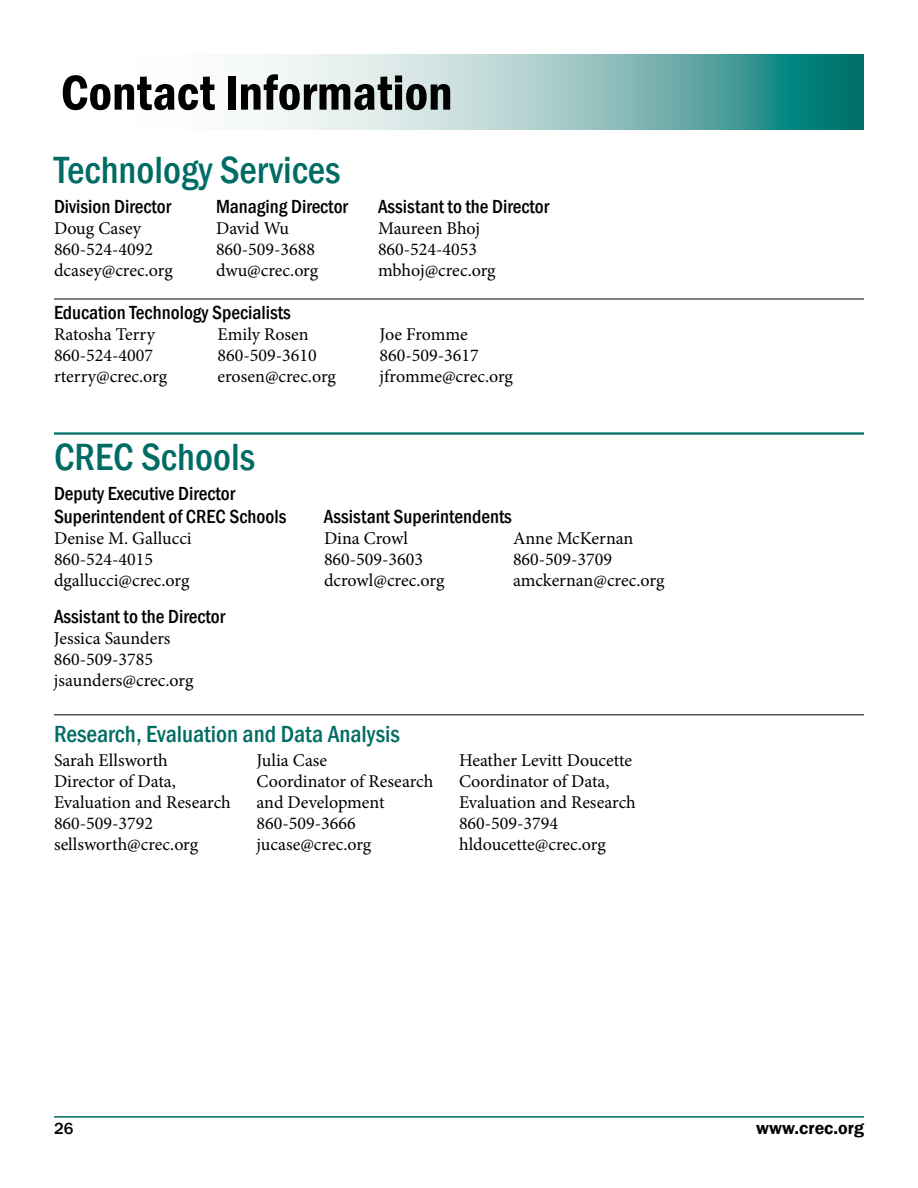
<style>
.page{position:relative;width:918px;height:1188px;background:#fff}
.page>*{position:absolute;margin:0;border:0;box-sizing:border-box;transform-origin:0 0}
.t1{font:600 condensed 51px "Franklin Gothic";color:#000}
.t2{font:500 condensed 39px "Franklin Gothic";color:#006c64}
.t3{font:500 condensed 24px "Franklin Gothic";color:#006c64}
.t4{font:500 condensed 19.5px/23.4px "Franklin Gothic";color:#000}
.t5{font:18px/21px "Minion Pro";color:#000}
.t6{font:600 18px "Franklin Gothic";color:#000}
.t7{font:500 16.5px "Franklin Gothic";color:#000}
</style>
<div class="page">
<svg style="left:258px;top:54px;width:606px;height:76px;background:#90c1bf"></svg>
<hr style="left:54px;top:299px;width:810px;height:1px;background:#000">
<hr style="left:54px;top:432px;width:810px;height:3px;background:#006c64">
<hr style="left:54px;top:715px;width:810px;height:1px;background:#000">
<hr style="left:54px;top:1116px;width:810px;height:2px;background:#006c64">
<h1 class="t1" style="left:61px;top:59px;width:393px">Contact Information</h1>
<h2 class="t2" style="left:54px;top:144px;width:288px">Technology Services</h2>
<p class="t4" style="left:54px;top:194px;width:119px">Division Director</p>
<p class="t4" style="left:216px;top:194px;width:133px">Managing Director</p>
<p class="t4" style="left:378px;top:194px;width:173px">Assistant to the Director</p>
<p class="t5" style="left:54px;top:218px;width:89px">Doug Casey</p>
<p class="t5" style="left:216px;top:218px;width:75px">David Wu</p>
<p class="t5" style="left:378px;top:218px;width:104px">Maureen Bhoj</p>
<p class="t5" style="left:54px;top:239px;width:101px">860-524-4092</p>
<p class="t5" style="left:216px;top:239px;width:101px">860-509-3688</p>
<p class="t5" style="left:378px;top:239px;width:101px">860-524-4053</p>
<p class="t5" style="left:54px;top:260px;width:120px">dcasey@crec.org</p>
<p class="t5" style="left:216px;top:260px;width:104px">dwu@crec.org</p>
<p class="t5" style="left:378px;top:260px;width:119px">mbhoj@crec.org</p>
<p class="t4" style="left:54px;top:301px;width:238px">Education Technology Specialists</p>
<p class="t5" style="left:54px;top:324px;width:102px">Ratosha Terry</p>
<p class="t5" style="left:217px;top:324px;width:93px">Emily Rosen</p>
<p class="t5" style="left:379px;top:324px;width:90px">Joe Fromme</p>
<p class="t5" style="left:54px;top:345px;width:101px">860-524-4007</p>
<p class="t5" style="left:217px;top:345px;width:101px">860-509-3610</p>
<p class="t5" style="left:379px;top:345px;width:101px">860-509-3617</p>
<p class="t5" style="left:54px;top:366px;width:115px">rterry@crec.org</p>
<p class="t5" style="left:217px;top:366px;width:120px">erosen@crec.org</p>
<p class="t5" style="left:379px;top:366px;width:135px">jfromme@crec.org</p>
<h2 class="t2" style="left:54px;top:431px;width:202px">CREC Schools</h2>
<p class="t4" style="left:54px;top:482px;width:234px">Deputy Executive Director<br>Superintendent of CREC Schools</p>
<p class="t4" style="left:324px;top:505px;width:189px">Assistant Superintendents</p>
<p class="t5" style="left:54px;top:528px;width:139px">Denise M. Gallucci</p>
<p class="t5" style="left:324px;top:528px;width:86px">Dina Crowl</p>
<p class="t5" style="left:513px;top:528px;width:122px">Anne McKernan</p>
<p class="t5" style="left:54px;top:549px;width:101px">860-524-4015</p>
<p class="t5" style="left:324px;top:549px;width:101px">860-509-3603</p>
<p class="t5" style="left:513px;top:549px;width:101px">860-509-3709</p>
<p class="t5" style="left:54px;top:570px;width:137px">dgallucci@crec.org</p>
<p class="t5" style="left:324px;top:570px;width:122px">dcrowl@crec.org</p>
<p class="t5" style="left:513px;top:570px;width:153px">amckernan@crec.org</p>
<p class="t4" style="left:54px;top:605px;width:173px">Assistant to the Director</p>
<p class="t5" style="left:54px;top:628px;width:141px">Jessica Saunders<br>860-509-3785 jsaunders@crec.org</p>
<h3 class="t3" style="left:54px;top:718px;width:347px">Research, Evaluation and Data Analysis</h3>
<p class="t5" style="left:54px;top:750px;width:115px">Sarah Ellsworth</p>
<p class="t5" style="left:256px;top:750px;width:72px">Julia Case</p>
<p class="t5" style="left:459px;top:750px;width:175px">Heather Levitt Doucette</p>
<p class="t5" style="left:54px;top:771px;width:123px">Director of Data,</p>
<p class="t5" style="left:256px;top:771px;width:178px">Coordinator of Research</p>
<p class="t5" style="left:459px;top:771px;width:152px">Coordinator of Data,</p>
<p class="t5" style="left:54px;top:792px;width:178px">Evaluation and Research</p>
<p class="t5" style="left:256px;top:792px;width:130px">and Development</p>
<p class="t5" style="left:459px;top:792px;width:178px">Evaluation and Research</p>
<p class="t5" style="left:54px;top:813px;width:101px">860-509-3792</p>
<p class="t5" style="left:257px;top:813px;width:101px">860-509-3666</p>
<p class="t5" style="left:459px;top:813px;width:101px">860-509-3794</p>
<p class="t5" style="left:54px;top:834px;width:146px">sellsworth@crec.org</p>
<p class="t5" style="left:256px;top:834px;width:116px">jucase@crec.org</p>
<p class="t5" style="left:459px;top:834px;width:148px">hldoucette@crec.org</p>
<p class="t7" style="left:54px;top:1118px;width:21px">26</p>
<p class="t6" style="left:756px;top:1117px;width:109px">www.crec.org</p>
</div>
